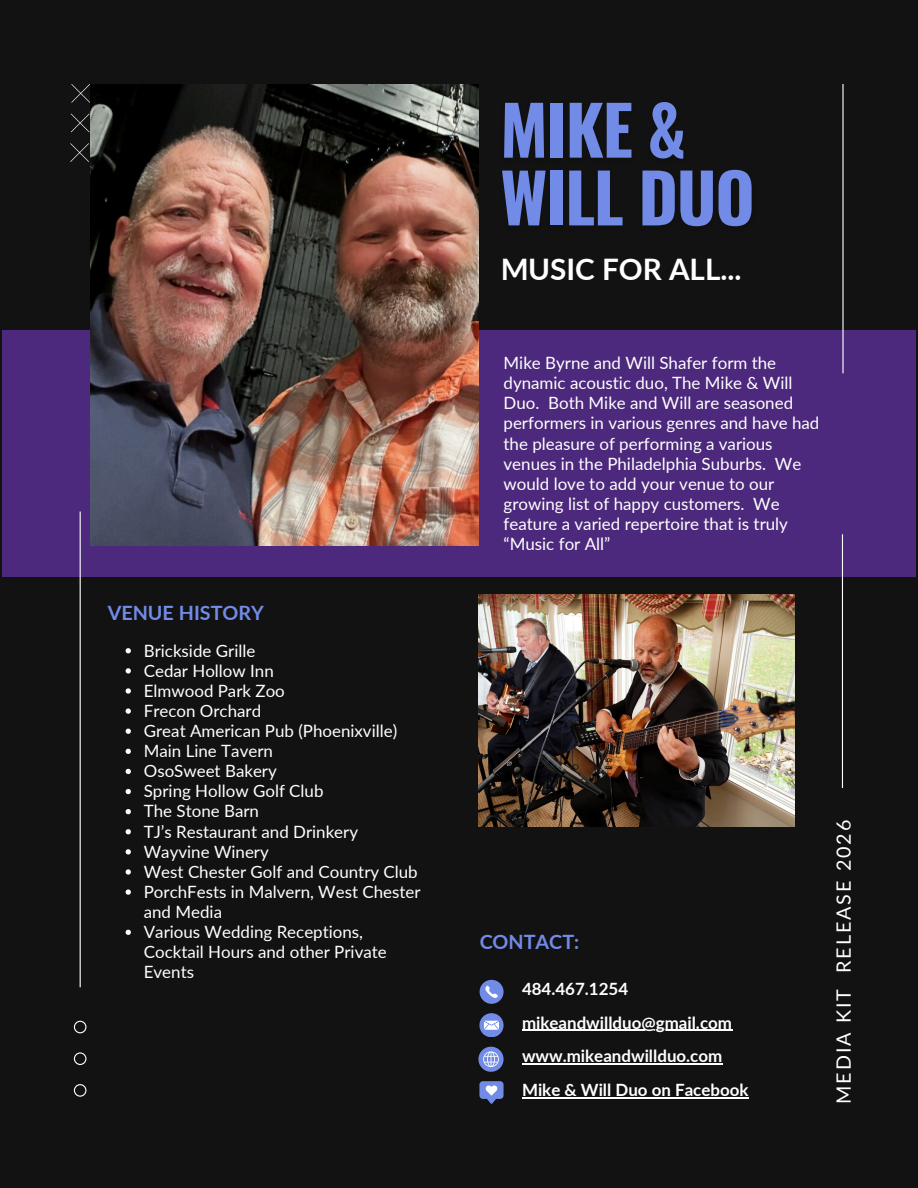
<style>
.page{position:relative;width:918px;height:1188px;background:#121212}
.page>*{position:absolute;margin:0;border:0;box-sizing:border-box;transform-origin:0 0}
.t1{font:700 67.8px/67.8px "Oswald";letter-spacing:-.02em;color:#718be6}
.t2{font:700 29.7px "Lato";color:#fff}
.t3{font:700 19.8px "Lato";color:#718be6}
.t4{font:19.8px "Lato";letter-spacing:.1em;color:#fff}
.t5{font:16.95px/20.1px "Lato";color:#fff}
.t6{font:700 16.95px/33.8px "Lato";color:#fff}
</style>
<div class="page">
<div style="left:2px;top:331px;width:914px;height:246px;background:#4c297c"></div>
<img style="left:90px;top:84px;width:388px;height:461px">
<img style="left:478px;top:594px;width:317px;height:233px">
<svg style="left:480px;top:980px;width:23px;height:23px"></svg>
<svg style="left:478px;top:1047px;width:25px;height:24px"></svg>
<svg style="left:479px;top:1013px;width:24px;height:24px"></svg>
<hr style="left:842px;top:84px;width:2px;height:289px;background:#fff">
<hr style="left:80px;top:512px;width:1px;height:475px;background:#fff">
<svg style="left:74px;top:1021px;width:12px;height:12px"></svg>
<svg style="left:74px;top:1052px;width:12px;height:13px"></svg>
<svg style="left:74px;top:1084px;width:12px;height:12px"></svg>
<svg style="left:71px;top:84px;width:19px;height:19px"></svg>
<svg style="left:71px;top:114px;width:19px;height:18px"></svg>
<svg style="left:70px;top:143px;width:19px;height:19px"></svg>
<hr style="left:842px;top:534px;width:1px;height:254px;background:#fff">
<svg style="left:479px;top:1081px;width:24px;height:23px"></svg>
<svg style="left:126px;top:648px;width:5px;height:5px"></svg>
<svg style="left:126px;top:668px;width:5px;height:6px"></svg>
<svg style="left:126px;top:688px;width:5px;height:6px"></svg>
<svg style="left:126px;top:708px;width:5px;height:6px"></svg>
<svg style="left:126px;top:729px;width:5px;height:5px"></svg>
<svg style="left:126px;top:749px;width:5px;height:5px"></svg>
<svg style="left:126px;top:769px;width:5px;height:5px"></svg>
<svg style="left:126px;top:789px;width:5px;height:5px"></svg>
<svg style="left:126px;top:809px;width:5px;height:5px"></svg>
<svg style="left:126px;top:829px;width:5px;height:5px"></svg>
<svg style="left:126px;top:849px;width:5px;height:6px"></svg>
<svg style="left:126px;top:869px;width:5px;height:6px"></svg>
<svg style="left:126px;top:889px;width:5px;height:6px"></svg>
<svg style="left:126px;top:930px;width:5px;height:5px"></svg>
<hr style="left:522px;top:1030px;width:210px;height:1px;background:#fff">
<hr style="left:522px;top:1064px;width:200px;height:1px;background:#fff">
<hr style="left:522px;top:1097px;width:227px;height:1px;background:#fff">
<p class="t3" style="left:108px;top:600px;width:158px">VENUE HISTORY</p>
<p class="t5" style="left:144px;top:640px;width:278px">Brickside Grille<br>Cedar Hollow Inn<br>Elmwood Park Zoo<br>Frecon Orchard<br>Great American Pub (Phoenixville)<br>Main Line Tavern<br>OsoSweet Bakery<br>Spring Hollow Golf Club<br>The Stone Barn<br>TJ’s Restaurant and Drinkery<br>Wayvine Winery<br>West Chester Golf and Country Club<br>PorchFests in Malvern, West Chester and Media<br>Various Wedding Receptions,<br>Cocktail Hours and other Private<br>Events</p>
<h1 class="t1" style="left:500px;top:93px;width:256px">MIKE &amp;<br>WILL DUO</h1>
<h2 class="t2" style="left:500px;top:251px;width:243px">MUSIC FOR ALL...</h2>
<p class="t5" style="left:504px;top:353px;width:317px">Mike Byrne and Will Shafer form the dynamic acoustic duo, The Mike &amp; Will Duo. Both Mike and Will are seasoned performers in various genres and have had the pleasure of performing a various venues in the Philadelphia Suburbs. We would love to add your venue to our growing list of happy customers. We feature a varied repertoire that is truly “Music for All”</p>
<p class="t3" style="left:480px;top:929px;width:101px">CONTACT:</p>
<h5 class="t6" style="left:522px;top:972px;width:228px">484.467.1254 mikeandwillduo@gmail.com www.mikeandwillduo.com<br>Mike &amp; Will Duo on Facebook</h5>
<p class="t4" style="left:831px;top:1104px;width:286px;rotate:-90deg">MEDIA KIT RELEASE 2026</p>
</div>
